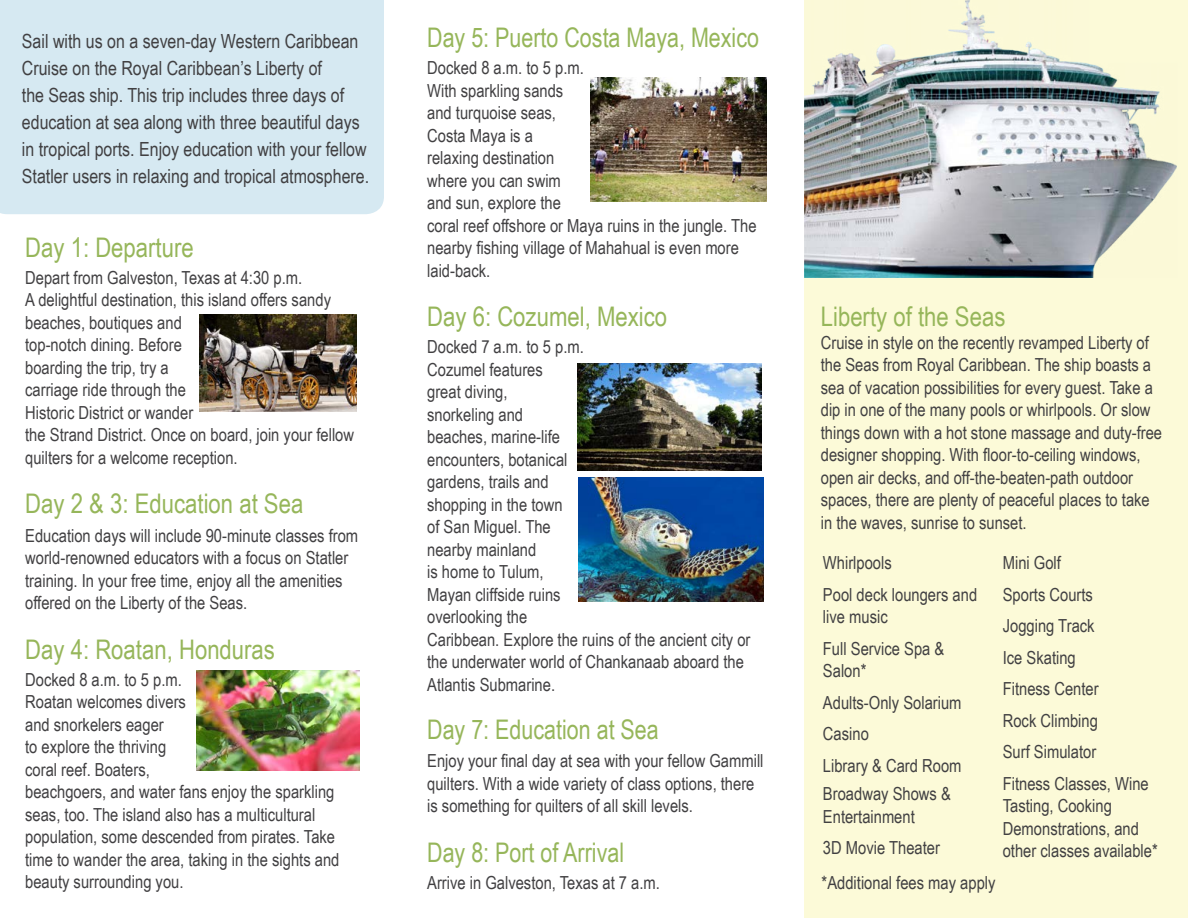
<style>
.page{position:relative;width:1188px;height:918px;background:#fff}
.page>*{position:absolute;margin:0;border:0;box-sizing:border-box;transform-origin:0 0}
.t1{font:27px "Arial Narrow";color:#96b65a}
.t2{font:19.5px/27px "Arial Narrow";color:#414042}
.t3{font:18px/22.5px "Arial Narrow";color:#414042}
</style>
<div class="page">
<div style="left:0;top:0;width:384px;height:214px;background:#d6e9f2"></div>
<img style="left:200px;top:315px;width:157px;height:97px">
<div style="left:804px;top:0;width:384px;height:918px;background:#fcfad8"></div>
<img style="left:196px;top:670px;width:164px;height:100px">
<img style="left:590px;top:78px;width:177px;height:124px">
<img style="left:578px;top:364px;width:183px;height:106px">
<img style="left:578px;top:477px;width:186px;height:125px">
<img style="left:804px;top:0;width:373px;height:278px">
<p class="t2" style="left:22px;top:27px;width:349px">Sail with us on a seven-day Western Caribbean Cruise on the Royal Caribbean’s Liberty of<br>the Seas ship. This trip includes three days of education at sea along with three beautiful days in tropical ports. Enjoy education with your fellow Statler users in relaxing and tropical atmosphere.</p>
<h1 class="t1" style="left:25px;top:228px;width:170px">Day 1: Departure</h1>
<p class="t3" style="left:25px;top:266px;width:330px">Depart from Galveston, Texas at 4:30 p.m.<br>A delightful destination, this island offers sandy beaches, boutiques and<br>top-notch dining. Before<br>boarding the trip, try a<br>carriage ride through the<br>Historic District or wander<br>the Strand District. Once on board, join your fellow quilters for a welcome reception.</p>
<h1 class="t1" style="left:25px;top:484px;width:280px">Day 2 &amp; 3: Education at Sea</h1>
<p class="t3" style="left:25px;top:524px;width:335px">Education days will include 90-minute classes from world-renowned educators with a focus on Statler training. In your free time, enjoy all the amenities offered on the Liberty of the Seas.</p>
<h1 class="t1" style="left:25px;top:630px;width:251px">Day 4: Roatan, Honduras</h1>
<p class="t3" style="left:25px;top:668px;width:316px">Docked 8 a.m. to 5 p.m.<br>Roatan welcomes divers<br>and snorkelers eager<br>to explore the thriving<br>coral reef. Boaters,<br>beachgoers, and water fans enjoy the sparkling seas, too. The island also has a multicultural population, some descended from pirates. Take time to wander the area, taking in the sights and beauty surrounding you.</p>
<h1 class="t1" style="left:427px;top:18px;width:333px">Day 5: Puerto Costa Maya, Mexico</h1>
<p class="t3" style="left:427px;top:56px;width:331px">Docked 8 a.m. to 5 p.m.<br>With sparkling sands<br>and turquoise seas,<br>Costa Maya is a<br>relaxing destination<br>where you can swim<br>and sun, explore the<br>coral reef offshore or Maya ruins in the jungle. The nearby fishing village of Mahahual is even more laid-back.</p>
<h1 class="t1" style="left:427px;top:297px;width:241px">Day 6: Cozumel, Mexico</h1>
<p class="t3" style="left:427px;top:335px;width:325px">Docked 7 a.m. to 5 p.m.<br>Cozumel features<br>great diving,<br>snorkeling and<br>beaches, marine-life<br>encounters, botanical<br>gardens, trails and<br>shopping in the town<br>of San Miguel. The<br>nearby mainland<br>is home to Tulum,<br>Mayan cliffside ruins<br>overlooking the<br>Caribbean. Explore the ruins of the ancient city or the underwater world of Chankanaab aboard the<br>Atlantis Submarine.</p>
<h1 class="t1" style="left:427px;top:709px;width:233px">Day 7: Education at Sea</h1>
<p class="t3" style="left:427px;top:749px;width:338px">Enjoy your final day at sea with your fellow Gammill quilters. With a wide variety of class options, there is something for quilters of all skill levels.</p>
<h1 class="t1" style="left:427px;top:832px;width:198px">Day 8: Port of Arrival</h1>
<p class="t3" style="left:427px;top:870px;width:234px">Arrive in Galveston, Texas at 7 a.m.</p>
<h1 class="t1" style="left:821px;top:297px;width:186px">Liberty of the Seas</h1>
<p class="t3" style="left:821px;top:330px;width:343px">Cruise in style on the recently revamped Liberty of the Seas from Royal Caribbean. The ship boasts a sea of vacation possibilities for every guest. Take a dip in one of the many pools or whirlpools. Or slow things down with a hot stone massage and duty-free designer shopping. With floor-to-ceiling windows, open air decks, and off-the-beaten-path outdoor spaces, there are plenty of peaceful places to take in the waves, sunrise to sunset.</p>
<p class="t3" style="left:823px;top:547px;width:156px;line-height:31.5px">Whirlpools<br>Pool deck loungers and</p>
<p class="t3" style="left:823px;top:601px;width:123px;line-height:31.5px">live music<br>Full Service Spa &amp;</p>
<p class="t3" style="left:823px;top:655px;width:140px;line-height:31.5px">Salon*<br>Adults-Only Solarium<br>Casino<br>Library &amp; Card Room</p>
<p class="t3" style="left:823px;top:782px;width:129px">Broadway Shows &amp;<br>Entertainment</p>
<p class="t3" style="left:823px;top:836px;width:119px">3D Movie Theater</p>
<p class="t3" style="left:1003px;top:547px;width:147px;line-height:31.5px">Mini Golf<br>Sports Courts<br>Jogging Track<br>Ice Skating<br>Fitness Center<br>Rock Climbing<br>Surf Simulator<br>Fitness Classes, Wine</p>
<p class="t3" style="left:1003px;top:794px;width:157px">Tasting, Cooking<br>Demonstrations, and other classes available*</p>
<p class="t3" style="left:822px;top:871px;width:175px">*Additional fees may apply</p>
</div>
